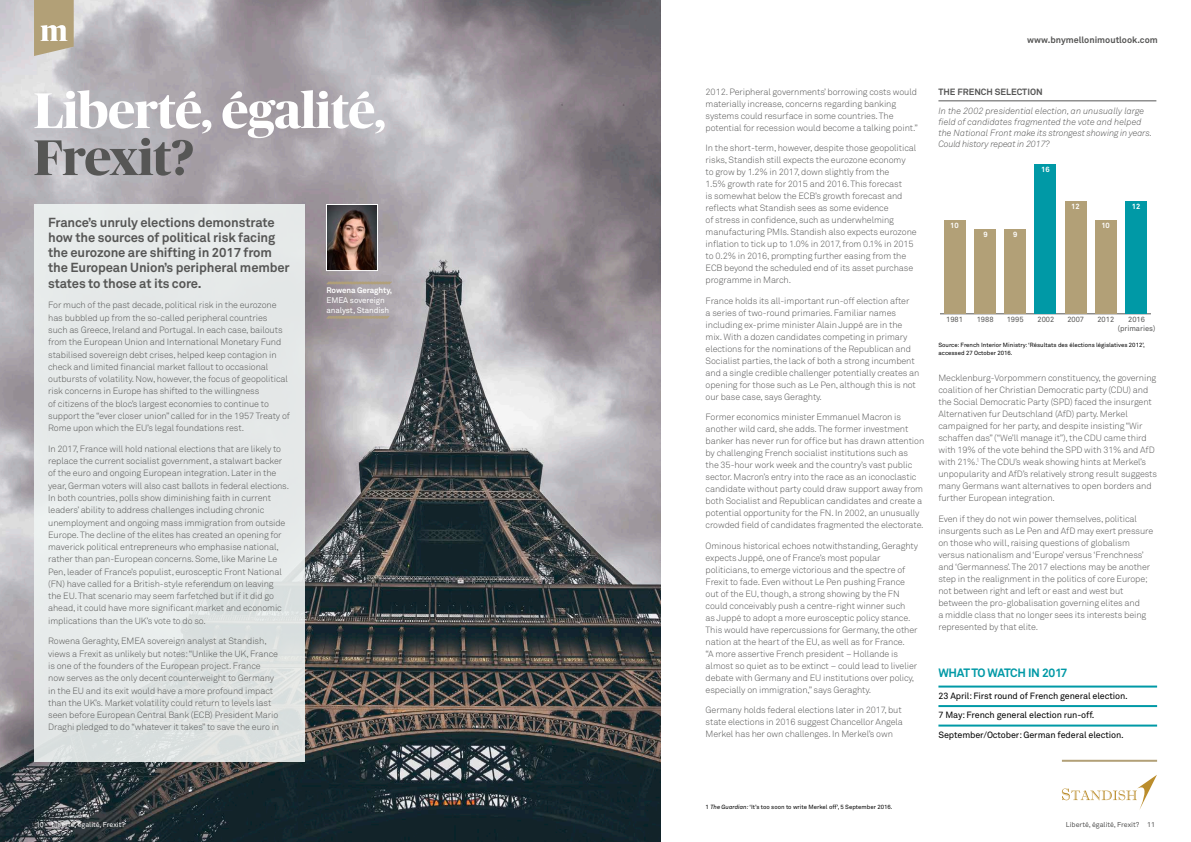
<style>
.page{position:relative;width:1191px;height:842px;background:#fff}
.page>*{position:absolute;margin:0;border:0;box-sizing:border-box;transform-origin:0 0}
.t1{font:700 50px "Publico Banner";color:#fff}
.t2{font:700 50px "Publico Banner";color:#565655}
.t3{font:700 13px/15.3px "Akkurat Pro";letter-spacing:-.01em;color:#565655}
.t4{font:700 12px "Akkurat Pro";letter-spacing:-.035em;color:#0099a6}
.t5{font:9px/12px "Akkurat Light Pro";letter-spacing:-.01em;color:#565655}
.t6{font:italic 9px/11px "Akkurat Light Pro";color:#565655}
.t7{font:9px/19.5px "Akkurat Pro";letter-spacing:-.01em;color:#000}
.t8{font:700 9px "Akkurat Pro";color:#565655}
.t9{font:8px/10px "Akkurat Pro";letter-spacing:-.01em;color:#fff}
.t10{font:700 8px "Akkurat Pro";letter-spacing:-.01em;color:#fff}
.t11{font:7.5px/9px "Akkurat Pro";color:#565655;text-align:center}
.t12{font:700 7.5px "Akkurat Pro";color:#fff}
.t13{font:7px "Akkurat Pro";color:#fff}
.t14{font:7px "Akkurat Pro";color:#565655}
.t15{font:6px/8px "Akkurat Pro";color:#000}
.s1{font-style:italic}
</style>
<div class="page">
<img style="left:0;top:0;width:660px;height:842px">
<img style="left:328px;top:206px;width:48px;height:63px">
<div style="left:326px;top:204px;width:52px;height:67px;border:1px solid #fff"></div>
<svg style="left:326px;top:281px;width:66px;height:4px"></svg>
<svg style="left:326px;top:315px;width:64px;height:4px"></svg>
<svg style="left:34px;top:0;width:40px;height:56px;background:#bdaf8f"></svg>
<hr style="left:938px;top:685px;width:219px;height:2px;background:#0099a6">
<hr style="left:938px;top:705px;width:219px;height:2px;background:#0099a6">
<hr style="left:938px;top:724px;width:219px;height:2px;background:#0099a6">
<div style="left:34px;top:204px;width:271px;height:558px;background:#e5e8e8"></div>
<hr style="left:940px;top:314px;width:211px;height:1px;background:#565655">
<div style="left:944px;top:220px;width:22px;height:94px;background:#b2a077"></div>
<div style="left:974px;top:229px;width:22px;height:85px;background:#b2a077"></div>
<div style="left:1004px;top:229px;width:22px;height:85px;background:#b2a077"></div>
<div style="left:1034px;top:164px;width:22px;height:150px;background:#0099a6"></div>
<div style="left:1064px;top:201px;width:22px;height:113px;background:#b2a077"></div>
<div style="left:1094px;top:220px;width:22px;height:94px;background:#b2a077"></div>
<div style="left:1125px;top:201px;width:21px;height:113px;background:#0099a6"></div>
<svg style="left:1062px;top:775px;width:95px;height:35px"></svg>
<hr style="left:1062px;top:760px;width:95px;height:2px;background:#b2a077">
<hr style="left:938px;top:101px;width:218px;height:1px;background:#565655">
<h1 class="t1" style="left:34px;top:75px;width:353px">Liberté, égalité,</h1>
<h1 class="t2" style="left:34px;top:122px;width:161px">Frexit?</h1>
<h2 class="t3" style="left:48px;top:214px;width:243px">France’s unruly elections demonstrate how the sources of political risk facing the eurozone are shifting in 2017 from the European Union’s peripheral member states to those at its core.</h2>
<p class="t5" style="left:48px;top:299px;width:243px;line-height:12.3px">For much of the past decade, political risk in the eurozone has bubbled up from the so-called peripheral countries<br>such as Greece, Ireland and Portugal. In each case, bailouts from the European Union and International Monetary Fund stabilised sovereign debt crises, helped keep contagion in check and limited financial market fallout to occasional outbursts of volatility. Now, however, the focus of geopolitical risk concerns in Europe has shifted to the willingness<br>of citizens of the bloc’s largest economies to continue to support the “ever closer union” called for in the 1957 Treaty of Rome upon which the EU’s legal foundations rest.</p>
<p class="t5" style="left:48px;top:443px;width:242px;line-height:12.3px">In 2017, France will hold national elections that are likely to replace the current socialist government, a stalwart backer of the euro and ongoing European integration. Later in the year, German voters will also cast ballots in federal elections.<br>In both countries, polls show diminishing faith in current leaders’ ability to address challenges including chronic unemployment and ongoing mass immigration from outside Europe. The decline of the elites has created an opening for maverick political entrepreneurs who emphasise national, rather than pan-European concerns. Some, like Marine Le Pen, leader of France’s populist, eurosceptic Front National (FN) have called for a British-style referendum on leaving the EU. That scenario may seem farfetched but if it did go ahead, it could have more significant market and economic implications than the UK’s vote to do so.</p>
<p class="t5" style="left:48px;top:635px;width:232px;line-height:12.3px">Rowena Geraghty, EMEA sovereign analyst at Standish, views a Frexit as unlikely but notes: “Unlike the UK, France is one of the founders of the European project. France now serves as the only decent counterweight to Germany in the EU and its exit would have a more profound impact than the UK’s. Market volatility could return to levels last seen before European Central Bank (ECB) President Mario Draghi pledged to do “whatever it takes” to save the euro in</p>
<p class="t10" style="left:326px;top:285px;width:67px">Rowena Geraghty,</p>
<p class="t9" style="left:326px;top:295px;width:64px">EMEA sovereign analyst, Standish</p>
<p class="t8" style="left:1027px;top:34px;width:132px">www.bnymellonimoutlook.com</p>
<p class="t5" style="left:705px;top:86px;width:214px">2012. Peripheral governments’ borrowing costs would materially increase, concerns regarding banking systems could resurface in some countries. The potential for recession would become a talking point.”</p>
<p class="t5" style="left:705px;top:142px;width:212px">In the short-term, however, despite those geopolitical risks, Standish still expects the eurozone economy<br>to grow by 1.2% in 2017, down slightly from the<br>1.5% growth rate for 2015 and 2016. This forecast<br>is somewhat below the ECB’s growth forecast and reflects what Standish sees as some evidence<br>of stress in confidence, such as underwhelming manufacturing PMIs. Standish also expects eurozone inflation to tick up to 1.0% in 2017, from 0.1% in 2015 to 0.2% in 2016, prompting further easing from the ECB beyond the scheduled end of its asset purchase programme in March.</p>
<p class="t5" style="left:705px;top:295px;width:215px">France holds its all-important run-off election after<br>a series of two-round primaries. Familiar names including ex-prime minister Alain Juppé are in the mix. With a dozen candidates competing in primary elections for the nominations of the Republican and Socialist parties, the lack of both a strong incumbent and a single credible challenger potentially creates an opening for those such as Le Pen, although this is not our base case, says Geraghty.</p>
<p class="t5" style="left:705px;top:411px;width:220px">Former economics minister Emmanuel Macron is another wild card, she adds. The former investment banker has never run for office but has drawn attention by challenging French socialist institutions such as<br>the 35-hour work week and the country’s vast public sector. Macron’s entry into the race as an iconoclastic candidate without party could draw support away from both Socialist and Republican candidates and create a potential opportunity for the FN. In 2002, an unusually crowded field of candidates fragmented the electorate.</p>
<p class="t5" style="left:705px;top:540px;width:214px">Ominous historical echoes notwithstanding, Geraghty expects Juppé, one of France’s most popular politicians, to emerge victorious and the spectre of Frexit to fade. Even without Le Pen pushing France out of the EU, though, a strong showing by the FN could conceivably push a centre-right winner such<br>as Juppé to adopt a more eurosceptic policy stance.<br>This would have repercussions for Germany, the other nation at the heart of the EU, as well as for France.<br>“A more assertive French president – Hollande is almost so quiet as to be extinct – could lead to livelier debate with Germany and EU institutions over policy, especially on immigration,” says Geraghty.</p>
<p class="t5" style="left:705px;top:704px;width:199px">Germany holds federal elections later in 2017, but state elections in 2016 suggest Chancellor Angela<br>Merkel has her own challenges. In Merkel’s own</p>
<p class="t8" style="left:938px;top:86px;width:106px">THE FRENCH SELECTION</p>
<p class="t6" style="left:938px;top:106px;width:215px">In the 2002 presidential election, an unusually large field of candidates fragmented the vote and helped the National Front make its strongest showing in years.<br>Could history repeat in 2017?</p>
<p class="t12" style="left:950px;top:220px;width:10px">10</p>
<p class="t12" style="left:983px;top:230px;width:6px">9</p>
<p class="t12" style="left:1013px;top:230px;width:6px">9</p>
<p class="t12" style="left:1041px;top:164px;width:10px">16</p>
<p class="t12" style="left:1071px;top:201px;width:10px">12</p>
<p class="t12" style="left:1131px;top:201px;width:10px">12</p>
<p class="t12" style="left:1101px;top:220px;width:10px">10</p>
<p class="t11" style="left:946px;top:315px;width:18px">1981</p>
<p class="t11" style="left:976px;top:315px;width:18px">1988</p>
<p class="t11" style="left:1006px;top:315px;width:18px">1995</p>
<p class="t11" style="left:1037px;top:315px;width:18px">2002</p>
<p class="t11" style="left:1067px;top:315px;width:18px">2007</p>
<p class="t11" style="left:1097px;top:315px;width:18px">2012</p>
<p class="t11" style="left:1117px;top:315px;width:39px">2016 (primaries)</p>
<p class="t15" style="left:938px;top:341px;width:208px">Source: French Interior Ministry: ‘Résultats des élections législatives 2012’, accessed 27 October 2016.</p>
<p class="t5" style="left:938px;top:372px;width:220px">Mecklenburg-Vorpommern constituency, the governing coalition of her Christian Democratic party (CDU) and the Social Democratic Party (SPD) faced the insurgent Alternativen fur Deutschland (AfD) party. Merkel campaigned for her party, and despite insisting “Wir schaffen das” (“We’ll manage it”), the CDU came third with 19% of the vote behind the SPD with 31% and AfD with 21%.<sup>1</sup> The CDU’s weak showing hints at Merkel’s unpopularity and AfD’s relatively strong result suggests many Germans want alternatives to open borders and further European integration.</p>
<p class="t5" style="left:938px;top:513px;width:216px">Even if they do not win power themselves, political insurgents such as Le Pen and AfD may exert pressure on those who will, raising questions of globalism versus nationalism and ‘Europe’ versus ‘Frenchness’ and ‘Germanness’. The 2017 elections may be another step in the realignment in the politics of core Europe; not between right and left or east and west but between the pro-globalisation governing elites and<br>a middle class that no longer sees its interests being represented by that elite.</p>
<h3 class="t4" style="left:938px;top:665px;width:130px">WHAT TO WATCH IN 2017</h3>
<p class="t7" style="left:938px;top:686px;width:191px">23 April: First round of French general election.<br>7 May: French general election run-off.<br>September/October: German federal election.</p>
<p class="t15" style="left:705px;top:803px;width:188px">1 <span class="s1">The Guardian:</span> ‘It’s too soon to write Merkel off’, 5 September 2016.</p>
<p class="t13" style="left:36px;top:820px;width:90px">10 Liberté, égalité, Frexit?</p>
<p class="t14" style="left:1066px;top:820px;width:91px">Liberté, égalité, Frexit? 11</p>
</div>
